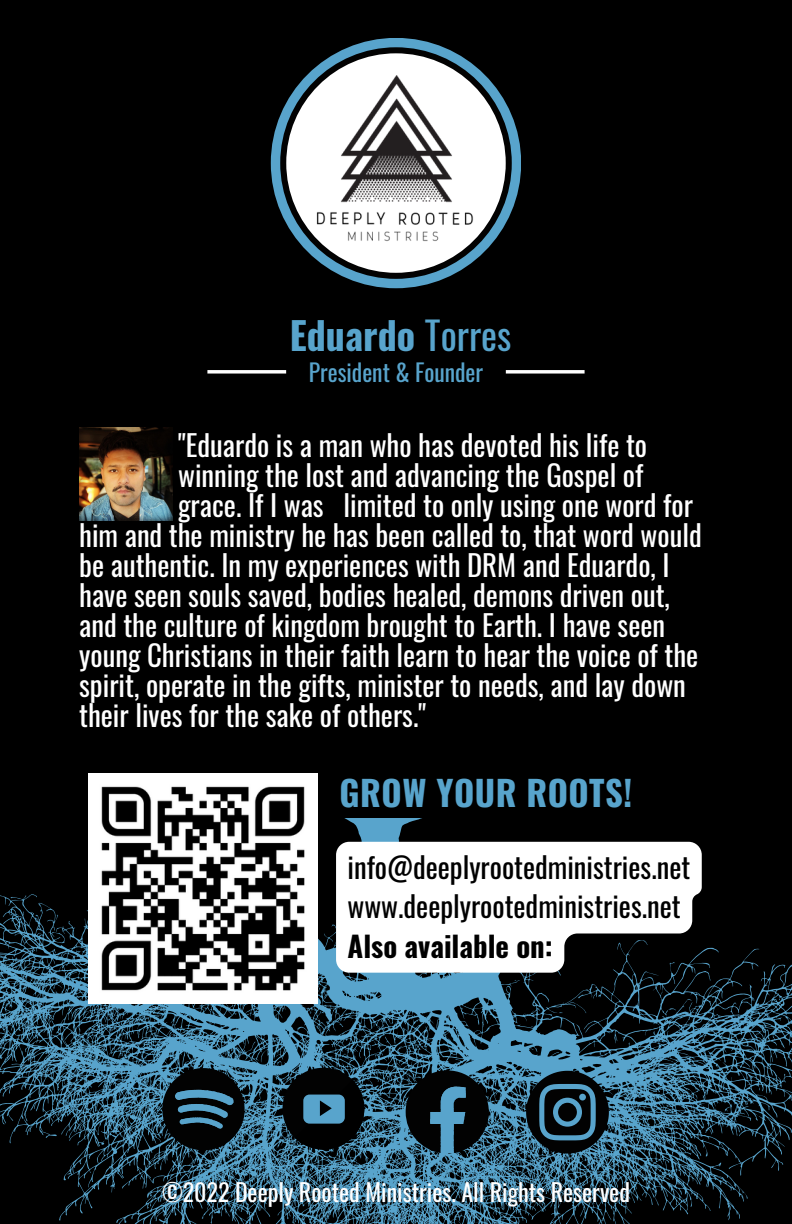
<style>
.page{position:relative;width:792px;height:1224px;background:#000}
.page>*{position:absolute;margin:0;border:0;box-sizing:border-box;transform-origin:0 0}
.t1{font:700 38px "Oswald";color:#58a4cc}
.t2{font:700 34.6px "Oswald";letter-spacing:.015em;color:#58a4cc}
.t3{font:28.8px "Oswald";color:#fff}
.t4{font:28.8px/39.2px "Oswald";color:#000}
.t5{font:24px "Oswald";color:#fff}
.t6{font:23.6px "Oswald";color:#58a4cc}
.s1{font-weight:400}
.s2{font-weight:700}
</style>
<div class="page">
<svg style="left:0;top:818px;width:792px;height:406px"></svg>
<svg style="left:207px;top:370px;width:79px;height:4px"></svg>
<svg style="left:506px;top:370px;width:79px;height:4px"></svg>
<div style="left:271px;top:38px;width:250px;height:250px;background:#58a4cc;border-radius:50%"></div>
<div style="left:280px;top:47px;width:232px;height:232px;background:#020202;border-radius:50%"></div>
<div style="left:286px;top:53px;width:220px;height:220px;background:#fff;border-radius:50%"></div>
<img style="left:298px;top:47px;width:196px;height:222px">
<img style="left:88px;top:774px;width:230px;height:229px">
<svg style="left:162px;top:1068px;width:83px;height:82px"></svg>
<svg style="left:406px;top:1070px;width:82px;height:83px"></svg>
<svg style="left:526px;top:1071px;width:83px;height:82px"></svg>
<div style="left:579px;top:1094px;width:7px;height:7px;background:#58a4cc;border-radius:50%"></div>
<div style="left:283px;top:1068px;width:81px;height:82px;background:#020202;border-radius:50%"></div>
<svg style="left:295px;top:1080px;width:73px;height:73px"></svg>
<img style="left:79px;top:428px;width:93px;height:93px">
<svg style="left:336px;top:842px;width:366px;height:131px;background:#dfdfdf"></svg>
<p class="t1" style="left:290px;top:306px;width:223px">Eduardo <span class="s1">Torres</span></p>
<h2 class="t6" style="left:309px;top:354px;width:176px">President &amp; Founder</h2>
<p class="t3" style="left:178px;top:422px;width:471px">"Eduardo is a man who has devoted his life to</p>
<p class="t3" style="left:178px;top:452px;width:467px">winning the lost and advancing the Gospel of</p>
<p class="t3" style="left:178px;top:482px;width:516px">grace. If I was limited to only using one word for</p>
<p class="t3" style="left:79px;top:512px;width:624px">him and the ministry he has been called to, that word would</p>
<p class="t3" style="left:79px;top:542px;width:592px">be authentic. In my experiences with DRM and Eduardo, I</p>
<p class="t3" style="left:79px;top:572px;width:592px">have seen souls saved, bodies healed, demons driven out,</p>
<p class="t3" style="left:79px;top:602px;width:588px">and the culture of kingdom brought to Earth. I have seen</p>
<p class="t3" style="left:79px;top:632px;width:621px">young Christians in their faith learn to hear the voice of the</p>
<p class="t3" style="left:79px;top:662px;width:608px">spirit, operate in the gifts, minister to needs, and lay down</p>
<p class="t3" style="left:79px;top:692px;width:348px">their lives for the sake of others."</p>
<h3 class="t2" style="left:340px;top:766px;width:294px">GROW YOUR ROOTS!</h3>
<h1 class="t4" style="left:348px;top:847px;width:344px">info@deeplyrootedministries.net www.deeplyrootedministries.net<br><span class="s2">Also available on:</span></h1>
<p class="t5" style="left:162px;top:1173px;width:469px">©2022 Deeply Rooted Ministries. All Rights Reserved</p>
</div>
